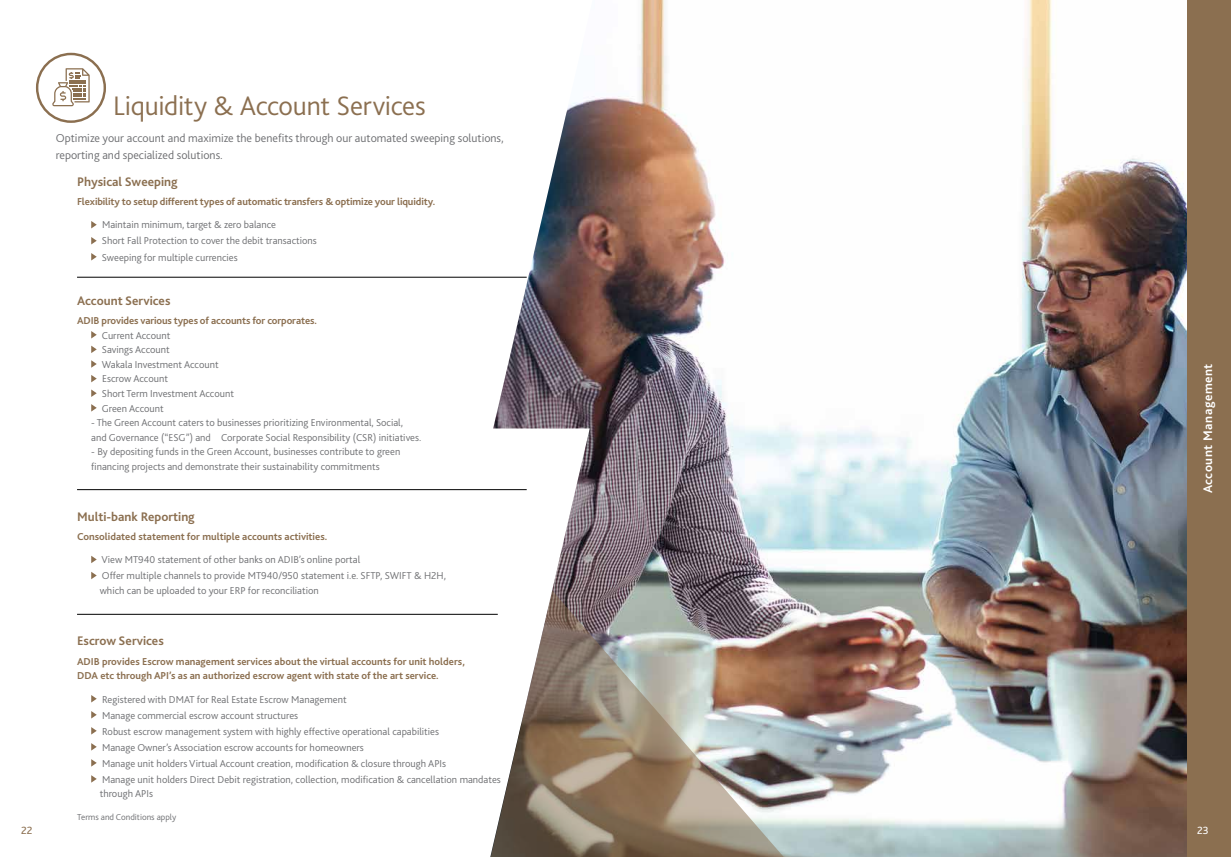
<style>
.page{position:relative;width:1231px;height:857px;background:#fff}
.page>*{position:absolute;margin:0;border:0;box-sizing:border-box;transform-origin:0 0}
.t1{font:300 28px "Bliss 2";letter-spacing:-.015em;color:#8b6f50}
.t2{font:700 13px "Bliss 2";color:#8b6f50}
.t3{font:700 13px "Bliss 2";letter-spacing:.04em;color:#fff}
.t4{font:300 12px/17px "Bliss 2";color:#6d6e71}
.t5{font:11px "Bliss 2";color:#8b6f50}
.t6{font:11px "Bliss 2";color:#fff}
.t7{font:300 10.5px/16px "Bliss 2";color:#6d6e71}
.t8{font:700 10.5px/14.6px "Bliss 2";color:#8b6f50}
.t9{font:300 9px "Bliss 2";color:#6d6e71}
</style>
<div class="page">
<img style="left:689px;top:0;width:498px;height:856px">
<svg style="left:137px;top:0;width:552px;height:615px"></svg>
<img style="left:488px;top:590px;width:365px;height:266px">
<svg style="left:91px;top:221px;width:6px;height:7px"></svg>
<svg style="left:91px;top:237px;width:6px;height:7px"></svg>
<svg style="left:91px;top:253px;width:6px;height:7px"></svg>
<svg style="left:91px;top:331px;width:6px;height:7px"></svg>
<svg style="left:91px;top:345px;width:6px;height:8px"></svg>
<svg style="left:91px;top:360px;width:6px;height:7px"></svg>
<svg style="left:91px;top:375px;width:6px;height:7px"></svg>
<svg style="left:91px;top:389px;width:6px;height:8px"></svg>
<svg style="left:91px;top:404px;width:6px;height:7px"></svg>
<svg style="left:91px;top:556px;width:6px;height:7px"></svg>
<svg style="left:91px;top:572px;width:6px;height:7px"></svg>
<svg style="left:91px;top:695px;width:6px;height:7px"></svg>
<svg style="left:91px;top:711px;width:6px;height:7px"></svg>
<svg style="left:91px;top:727px;width:6px;height:7px"></svg>
<svg style="left:91px;top:743px;width:6px;height:7px"></svg>
<svg style="left:91px;top:759px;width:6px;height:7px"></svg>
<svg style="left:91px;top:775px;width:6px;height:7px"></svg>
<hr style="left:77px;top:489px;width:449px;height:1px;background:#000">
<hr style="left:77px;top:277px;width:449px;height:1px;background:#000">
<hr style="left:77px;top:613px;width:420px;height:1px;background:#000">
<div style="left:1187px;top:0;width:43px;height:856px;background:#8b6f50"></div>
<div style="left:36px;top:53px;width:70px;height:70px;border:2px solid #8b6f50;border-radius:50%"></div>
<svg style="left:52px;top:68px;width:38px;height:38px"></svg>
<h1 class="t1" style="left:113px;top:88px;width:314px">Liquidity &amp; Account Services</h1>
<p class="t4" style="left:56px;top:129px;width:449px">Optimize your account and maximize the benefits through our automated sweeping solutions, reporting and specialized solutions.</p>
<p class="t2" style="left:77px;top:173px;width:102px">Physical Sweeping</p>
<p class="t8" style="left:77px;top:194px;width:360px">Flexibility to setup different types of automatic transfers &amp; optimize your liquidity.</p>
<p class="t7" style="left:102px;top:216px;width:216px">Maintain minimum, target &amp; zero balance<br>Short Fall Protection to cover the debit transactions<br>Sweeping for multiple currencies</p>
<p class="t2" style="left:77px;top:292px;width:95px">Account Services</p>
<p class="t8" style="left:77px;top:313px;width:241px">ADIB provides various types of accounts for corporates.</p>
<p class="t7" style="left:102px;top:327px;width:134px;line-height:14.6px">Current Account<br>Savings Account<br>Wakala Investment Account<br>Escrow Account<br>Short Term Investment Account<br>Green Account</p>
<p class="t7" style="left:91px;top:415px;width:331px;line-height:14.6px">- The Green Account caters to businesses prioritizing Environmental, Social,<br>and Governance (“ESG”) and Corporate Social Responsibility (CSR) initiatives.</p>
<p class="t7" style="left:91px;top:444px;width:310px;line-height:14.6px">- By depositing funds in the Green Account, businesses contribute to green financing projects and demonstrate their sustainability commitments</p>
<p class="t2" style="left:77px;top:508px;width:119px">Multi-bank Reporting</p>
<p class="t8" style="left:77px;top:528px;width:252px">Consolidated statement for multiple accounts activities.</p>
<p class="t7" style="left:101px;top:551px;width:346px">View MT940 statement of other banks on ADIB’s online portal<br>Offer multiple channels to provide MT940/950 statement i.e. SFTP, SWIFT &amp; H2H,</p>
<p class="t7" style="left:100px;top:581px;width:220px">which can be uploaded to your ERP for reconciliation</p>
<p class="t2" style="left:77px;top:632px;width:88px">Escrow Services</p>
<p class="t8" style="left:77px;top:653px;width:389px">ADIB provides Escrow management services about the virtual accounts for unit holders,<br>DDA etc through API’s as an authorized escrow agent with state of the art service.</p>
<p class="t7" style="left:102px;top:690px;width:400px">Registered with DMAT for Real Estate Escrow Management<br>Manage commercial escrow account structures<br>Robust escrow management system with highly effective operational capabilities<br>Manage Owner’s Association escrow accounts for homeowners<br>Manage unit holders Virtual Account creation, modification &amp; closure through APIs<br>Manage unit holders Direct Debit registration, collection, modification &amp; cancellation mandates</p>
<p class="t7" style="left:100px;top:785px;width:55px">through APIs</p>
<p class="t9" style="left:77px;top:810px;width:101px">Terms and Conditions apply</p>
<p class="t3" style="left:1199px;top:493px;width:131px;rotate:-90deg">Account Management</p>
<p class="t5" style="left:21px;top:823px;width:13px">22</p>
<p class="t6" style="left:1197px;top:823px;width:13px">23</p>
</div>
